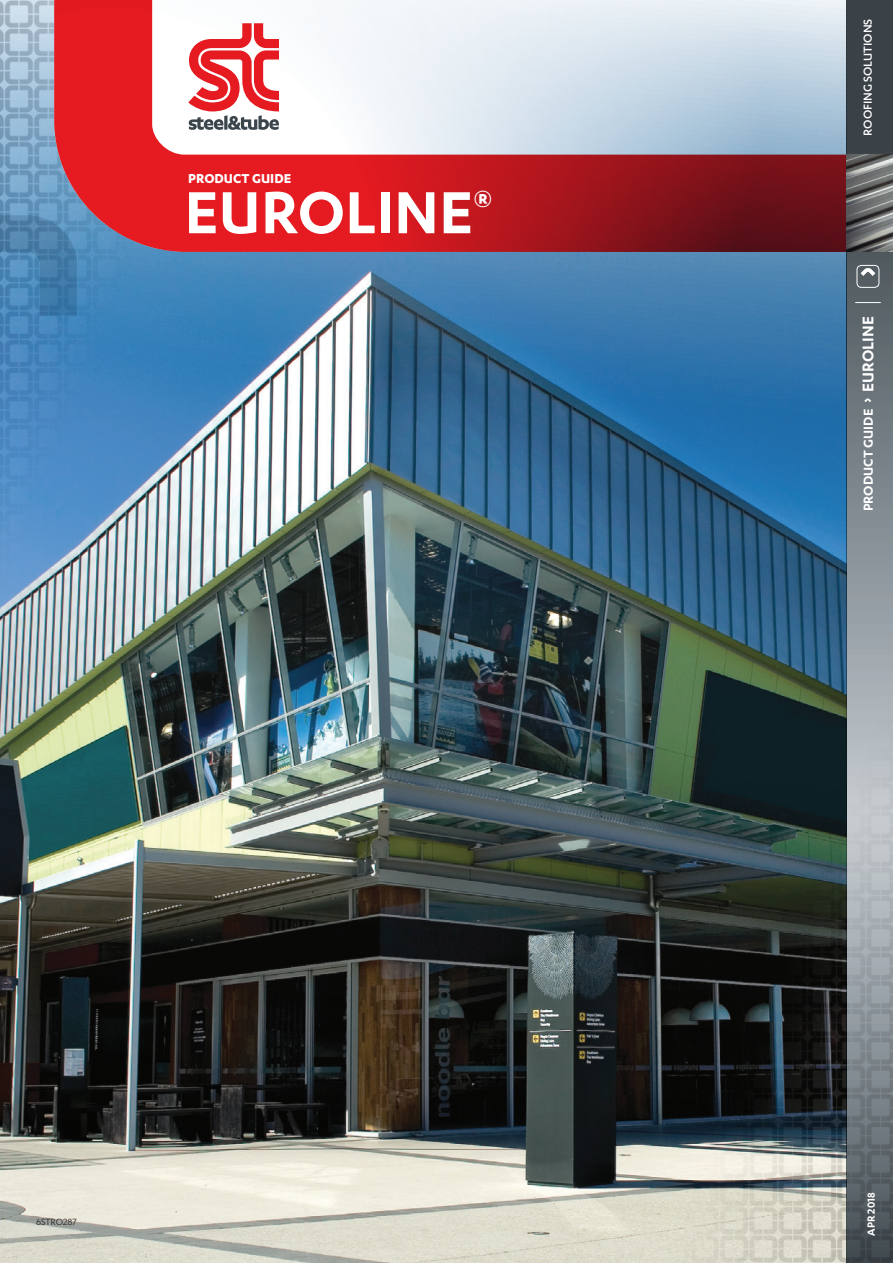
<style>
.page{position:relative;width:893px;height:1263px;background:#fff}
.page>*{position:absolute;margin:0;border:0;box-sizing:border-box;transform-origin:0 0}
.Bottom_Heading{font:600 69px "Karbon";color:#fff}
.Bottom_Heading-2{font:600 27.15px "Karbon";color:#fff}
.Bar_Bottom{font:600 15px "Karbon";color:#fff}
.Top_heading{font:700 15px "Karbon";color:#fff}
.t1{font:500 13.5px "Karbon";letter-spacing:-.005em;color:#fff}
.Cover_-_Spine_Date{font:600 12px "Karbon";color:#fff}
.t2{font:10.5px "Karbon";color:#231f20}
.s1{font-size:18px}
</style>
<div class="page">
<img style="left:0;top:252px;width:847px;height:1011px">
<img style="left:266px;top:374px;width:581px;height:889px">
<img style="left:0;top:0;width:633px;height:889px">
<svg style="left:847px;top:0;width:46px;height:1263px;background:#7d858a"></svg>
<svg style="left:54px;top:0;width:793px;height:252px"></svg>
<svg style="left:0;top:215px;width:77px;height:100px;background:#4a82af"></svg>
<svg style="left:864px;top:398px;width:7px;height:4px"></svg>
<svg style="left:855px;top:302px;width:26px;height:1px"></svg>
<img style="left:847px;top:154px;width:46px;height:98px">
<div style="left:857px;top:265px;width:22px;height:23px;border:1px solid #fff;border-radius:4px"></div>
<svg style="left:860px;top:268px;width:15px;height:8px"></svg>
<svg style="left:188px;top:23px;width:91px;height:107px"></svg>
<p class="Top_heading" style="left:188px;top:170px;width:105px">PRODUCT GUIDE</p>
<p class="Bottom_Heading" style="left:184px;top:173px;width:290px">EUROLINE</p>
<p class="Bottom_Heading-2" style="left:473px;top:184px;width:20px">®</p>
<p class="t2" style="left:36px;top:1216px;width:42px">6STRO287</p>
<p class="t1" style="left:860px;top:136px;width:118px;rotate:-90deg">ROOFING SOLUTIONS</p>
<p class="Bar_Bottom" style="left:860px;top:511px;width:196px;rotate:-90deg">PRODUCT GUIDE <span class="s1">EUROLINE</span></p>
<p class="Cover_-_Spine_Date" style="left:864px;top:1236px;width:45px;rotate:-90deg">APR 2018</p>
</div>
